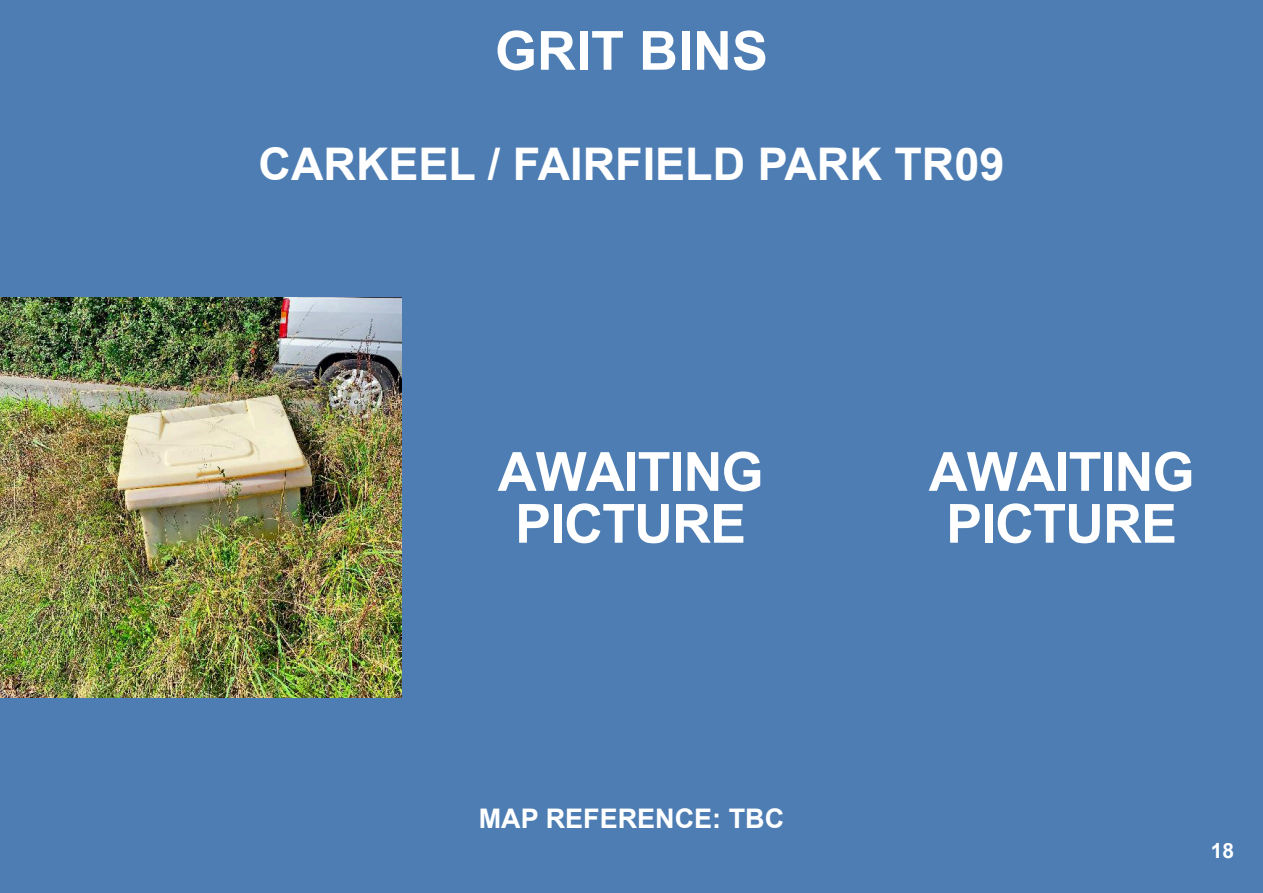
<style>
.page{position:relative;width:1263px;height:893px;background:#4d7db3}
.page>*{position:absolute;margin:0;border:0;box-sizing:border-box;transform-origin:0 0}
.t1{font:700 54px/51.9px "Arial";letter-spacing:-.02em;color:#fff;text-align:center}
.t2{font:700 54px "Arial";color:#fff}
.t3{font:700 45px "Arial";color:#fff}
.t4{font:700 27px "Arial";color:#fff}
.t5{font:700 21px "Arial";color:#fff}
</style>
<div class="page">
<img style="left:0;top:297px;width:401px;height:400px">
<p class="t2" style="left:495px;top:30px;width:275px">GRIT BINS</p>
<p class="t3" style="left:258px;top:147px;width:747px">CARKEEL / FAIRFIELD PARK TR09</p>
<p class="t1" style="left:498px;top:451px;width:267px">AWAITING<br>PICTURE</p>
<p class="t1" style="left:929px;top:451px;width:267px">AWAITING<br>PICTURE</p>
<p class="t4" style="left:479px;top:808px;width:307px">MAP REFERENCE: TBC</p>
<p class="t5" style="left:1211px;top:843px;width:25px">18</p>
</div>
